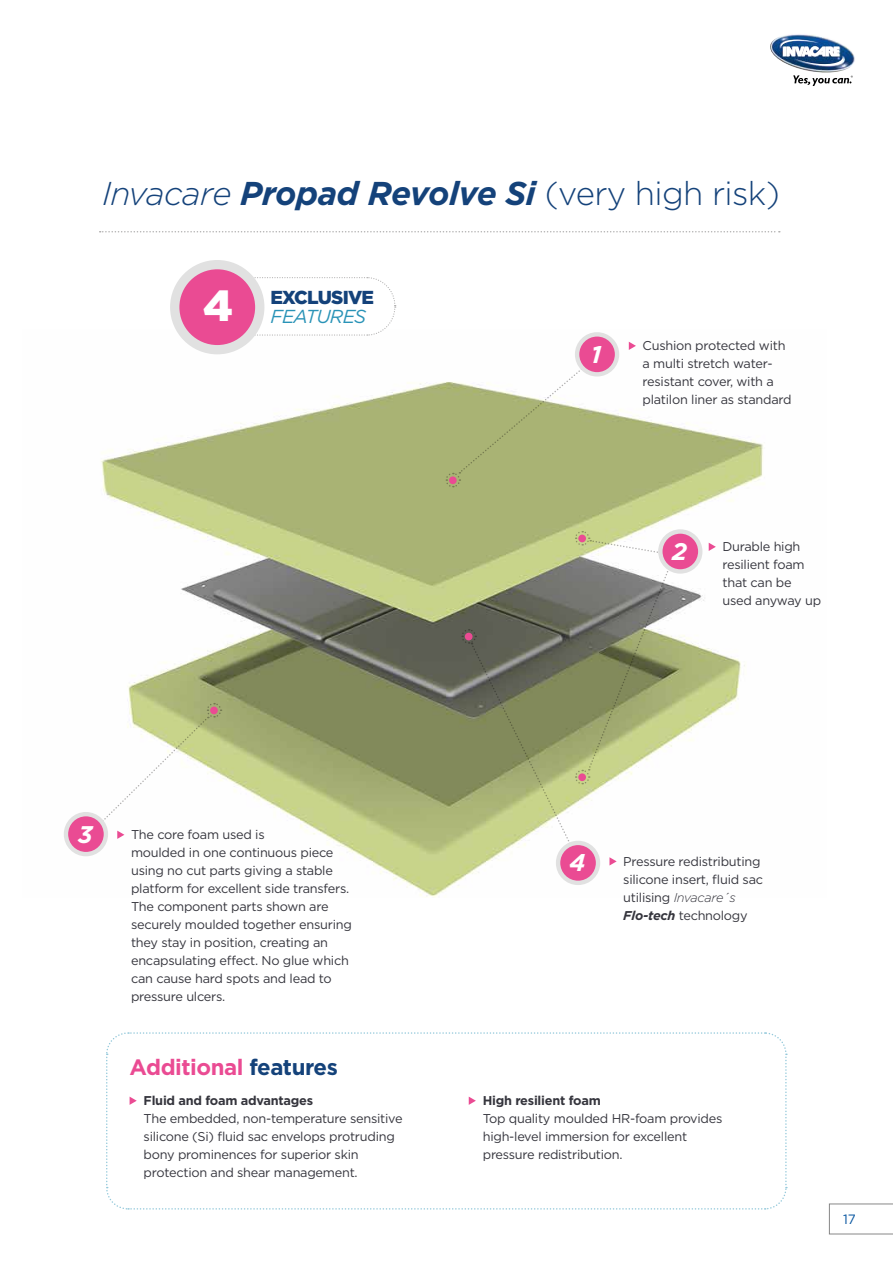
<style>
.page{position:relative;width:893px;height:1263px;background:#fff}
.page>*{position:absolute;margin:0;border:0;box-sizing:border-box;transform-origin:0 0}
.t1{font:900 43.5px "Gotham";color:#fff}
.t2{font:italic 700 33px "Gotham";letter-spacing:-.015em;color:#14427a}
.t3{font:italic 700 24px "Gotham";color:#fff}
.t4{font:700 22.2px "Gotham";letter-spacing:-.02em;color:#ea4b93}
.t5{font:900 18.75px "Gotham";letter-spacing:-.04em;color:#14427a}
.t6{font:italic 18.75px "Gotham";letter-spacing:-.04em;color:#2993b7}
.t7{font:13.5px "Gotham";color:#0755a0}
.t8{font:12.75px/18px "Gotham";letter-spacing:-.02em;color:#35353d}
.t9{font:700 12.75px "Gotham";letter-spacing:-.02em;color:#35353d}
.s1{font-weight:300}
.s2{font-weight:300;font-style:normal}
.s3{color:#14427a}
.s4{font-weight:300;font-style:italic}
.s5{font-weight:700;font-style:italic}
</style>
<div class="page">
<img style="left:64px;top:330px;width:699px;height:567px">
<img style="left:770px;top:34px;width:85px;height:39px">
<svg style="left:781px;top:38px;width:63px;height:30px"></svg>
<svg style="left:793px;top:75px;width:60px;height:11px"></svg>
<svg style="left:829px;top:1204px;width:64px;height:30px"></svg>
<svg style="left:445px;top:361px;width:145px;height:127px"></svg>
<svg style="left:461px;top:530px;width:213px;height:318px"></svg>
<svg style="left:247px;top:276px;width:149px;height:60px"></svg>
<div style="left:175px;top:265px;width:85px;height:85px;background:#ea4b93;border-radius:50%"></div>
<div style="left:170px;top:260px;width:94px;height:94px;border:9px solid #e1e1e1;border-radius:50%"></div>
<svg style="left:106px;top:1032px;width:681px;height:178px"></svg>
<svg style="left:100px;top:231px;width:680px;height:1px"></svg>
<svg style="left:94px;top:702px;width:128px;height:137px"></svg>
<svg style="left:709px;top:543px;width:7px;height:8px"></svg>
<svg style="left:609px;top:857px;width:8px;height:8px"></svg>
<svg style="left:629px;top:342px;width:7px;height:8px"></svg>
<div style="left:577px;top:334px;width:40px;height:40px;background:#ea4b93;border-radius:50%"></div>
<div style="left:575px;top:332px;width:44px;height:44px;border:4px solid #e1e1e1;border-radius:50%"></div>
<div style="left:660px;top:531px;width:40px;height:40px;background:#ea4b93;border-radius:50%"></div>
<div style="left:658px;top:529px;width:44px;height:45px;border:4px solid #e1e1e1;border-radius:50%"></div>
<div style="left:66px;top:814px;width:40px;height:40px;background:#ea4b93;border-radius:50%"></div>
<div style="left:64px;top:812px;width:44px;height:44px;border:4px solid #e1e1e1;border-radius:50%"></div>
<div style="left:558px;top:843px;width:40px;height:40px;background:#ea4b93;border-radius:50%"></div>
<div style="left:556px;top:841px;width:44px;height:44px;border:4px solid #e1e1e1;border-radius:50%"></div>
<h2 class="t2" style="left:102px;top:172px;width:679px"><span class="s1">Invacare</span> Propad Revolve Si <span class="s2">(very high risk)</span></h2>
<h1 class="t1" style="left:203px;top:275px;width:31px">4</h1>
<h3 class="t5" style="left:270px;top:284px;width:105px">EXCLUSIVE</h3>
<h3 class="t6" style="left:270px;top:304px;width:97px">FEATURES</h3>
<h3 class="t3" style="left:591px;top:338px;width:12px">1</h3>
<p class="t8" style="left:643px;top:336px;width:151px">Cushion protected with a multi stretch water&shy;resistant cover, with a platilon liner as standard</p>
<h3 class="t3" style="left:672px;top:535px;width:16px">2</h3>
<p class="t8" style="left:722px;top:537px;width:100px">Durable high resilient foam that can be used anyway up</p>
<h3 class="t3" style="left:78px;top:818px;width:16px">3</h3>
<p class="t8" style="left:131px;top:825px;width:222px">The core foam used is<br>moulded in one continuous piece using no cut parts giving a stable platform for excellent side transfers.<br>The component parts shown are securely moulded together ensuring they stay in position, creating an encapsulating effect. No glue which can cause hard spots and lead to pressure ulcers.</p>
<h3 class="t4" style="left:130px;top:1053px;width:210px">Additional <span class="s3">features</span></h3>
<p class="t9" style="left:144px;top:1092px;width:171px">Fluid and foam advantages</p>
<p class="t8" style="left:144px;top:1109px;width:261px">The embedded, non-temperature sensitive silicone (Si) fluid sac envelops protruding bony prominences for superior skin protection and shear management.</p>
<h3 class="t3" style="left:569px;top:847px;width:17px">4</h3>
<p class="t8" style="left:623px;top:852px;width:141px">Pressure redistributing silicone insert, fluid sac utilising <span class="s4">Invacare´s<br></span><span class="s5">Flo-tech</span> technology</p>
<p class="t9" style="left:483px;top:1092px;width:119px">High resilient foam</p>
<p class="t8" style="left:483px;top:1109px;width:241px">Top quality moulded HR-foam provides high-level immersion for excellent pressure redistribution.</p>
<p class="t7" style="left:843px;top:1211px;width:14px">17</p>
</div>
